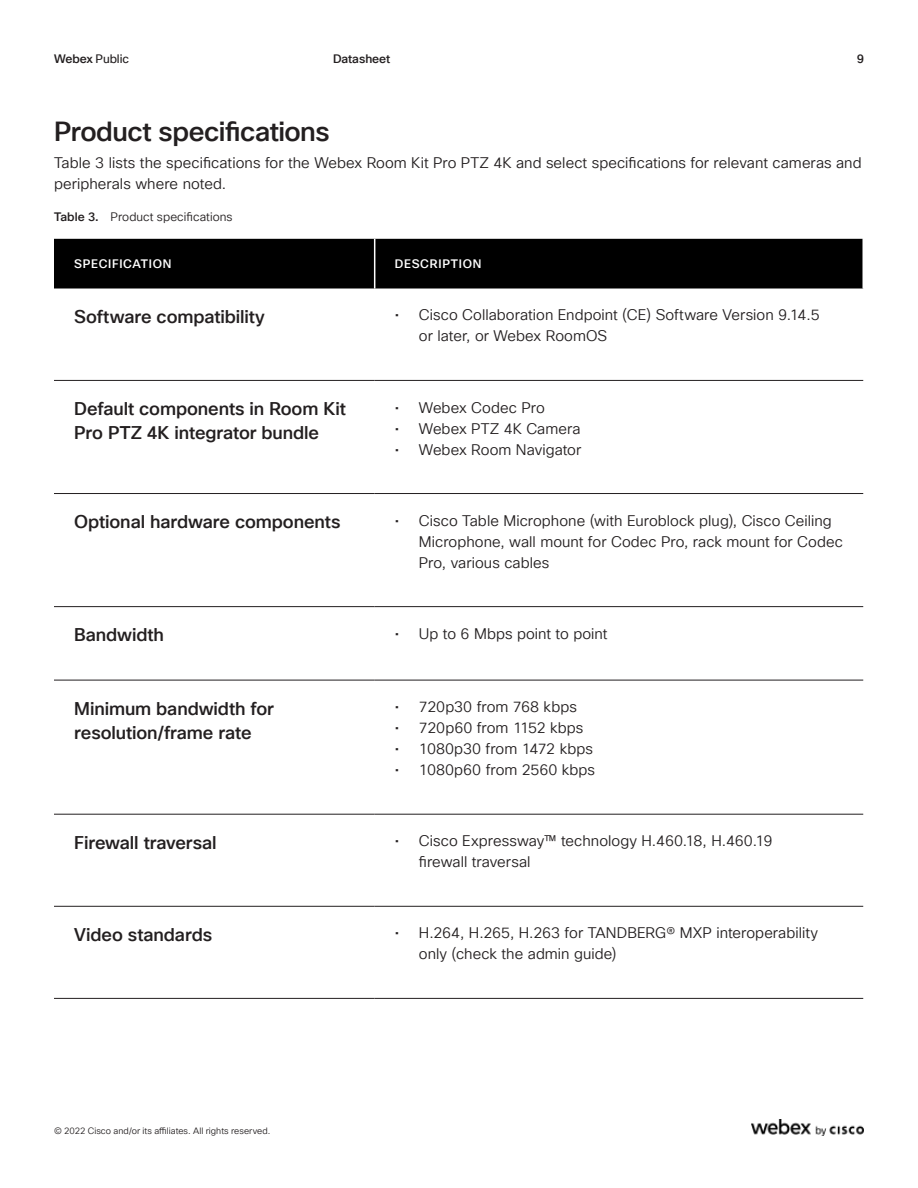
<style>
.page{position:relative;width:918px;height:1188px;background:#fff}
.page>*{position:absolute;margin:0;border:0;box-sizing:border-box;transform-origin:0 0}
.t1{font:500 27px "Cisco Sans TT";letter-spacing:-.02em;color:#231f20}
.t2{font:500 18px/24px "Cisco Sans TT";letter-spacing:-.005em;color:#231f20}
.t3{font:15px/21px "Cisco Sans TT Light";letter-spacing:.005em;color:#231f20}
.t4{font:12px "Cisco Sans TT Light";letter-spacing:.005em;color:#231f20}
.t5{font:500 12px "Cisco Sans TT";letter-spacing:.06em;color:#fff}
.t6{font:12px "Cisco Sans TT";letter-spacing:-.01em;color:#231f20}
.t7{font:500 12px "Cisco Sans TT";letter-spacing:-.005em;color:#231f20}
.t8{font:9px "Cisco Sans TT Light";letter-spacing:.005em;color:#231f20}
.s1{font-weight:500}
.s2{font-family:"Cisco Sans TT";font-weight:500}
</style>
<div class="page">
<div style="left:54px;top:238px;width:809px;height:51px;background:#000"></div>
<hr style="left:374px;top:239px;width:1px;height:50px;background:#fff">
<hr style="left:54px;top:380px;width:321px;height:1px;background:#231f20">
<hr style="left:375px;top:380px;width:488px;height:1px;background:#231f20">
<hr style="left:54px;top:493px;width:321px;height:1px;background:#231f20">
<hr style="left:375px;top:493px;width:488px;height:1px;background:#231f20">
<hr style="left:54px;top:606px;width:321px;height:1px;background:#231f20">
<hr style="left:375px;top:606px;width:488px;height:1px;background:#231f20">
<hr style="left:54px;top:680px;width:321px;height:1px;background:#231f20">
<hr style="left:375px;top:680px;width:488px;height:1px;background:#231f20">
<hr style="left:54px;top:814px;width:321px;height:1px;background:#231f20">
<hr style="left:375px;top:814px;width:488px;height:1px;background:#231f20">
<hr style="left:54px;top:906px;width:321px;height:1px;background:#231f20">
<hr style="left:375px;top:906px;width:488px;height:1px;background:#231f20">
<hr style="left:54px;top:998px;width:321px;height:1px;background:#231f20">
<hr style="left:375px;top:998px;width:488px;height:1px;background:#231f20">
<img style="left:752px;top:1119px;width:112px;height:16px">
<p class="t6" style="left:54px;top:55px;width:77px"><span class="s1">Webex</span> Public</p>
<p class="t7" style="left:333px;top:54px;width:59px">Datasheet</p>
<p class="t7" style="left:857px;top:54px;width:9px">9</p>
<h1 class="t1" style="left:54px;top:114px;width:277px">Product specifications</h1>
<p class="t3" style="left:54px;top:153px;width:809px">Table 3 lists the specifications for the Webex Room Kit Pro PTZ 4K and select specifications for relevant cameras and peripherals where noted.</p>
<p class="t4" style="left:54px;top:209px;width:180px"><span class="s2">Table 3.</span> Product specifications</p>
<p class="t5" style="left:74px;top:259px;width:99px">SPECIFICATION</p>
<p class="t5" style="left:395px;top:259px;width:88px">DESCRIPTION</p>
<p class="t2" style="left:74px;top:305px;width:192px">Software compatibility</p>
<p class="t3" style="left:419px;top:306px;width:402px;text-indent:-24px">• Cisco Collaboration Endpoint (CE) Software Version 9.14.5 or later, or Webex RoomOS</p>
<p class="t2" style="left:74px;top:397px;width:273px">Default components in Room Kit<br>Pro PTZ 4K integrator bundle</p>
<p class="t3" style="left:395px;top:398px;width:151px">• Webex Codec Pro</p>
<p class="t3" style="left:395px;top:419px;width:187px">• Webex PTZ 4K Camera</p>
<p class="t3" style="left:395px;top:440px;width:188px">• Webex Room Navigator</p>
<p class="t2" style="left:74px;top:510px;width:268px">Optional hardware components</p>
<p class="t3" style="left:419px;top:511px;width:426px;text-indent:-24px">• Cisco Table Microphone (with Euroblock plug), Cisco Ceiling<br>Microphone, wall mount for Codec Pro, rack mount for Codec<br>Pro, various cables</p>
<p class="t2" style="left:74px;top:624px;width:91px">Bandwidth</p>
<p class="t3" style="left:395px;top:624px;width:214px">• Up to 6 Mbps point to point</p>
<p class="t2" style="left:74px;top:697px;width:201px">Minimum bandwidth for resolution/frame rate</p>
<p class="t3" style="left:395px;top:698px;width:183px">• 720p30 from 768 kbps</p>
<p class="t3" style="left:395px;top:719px;width:190px">• 720p60 from 1152 kbps</p>
<p class="t3" style="left:395px;top:740px;width:200px">• 1080p30 from 1472 kbps</p>
<p class="t3" style="left:395px;top:761px;width:202px">• 1080p60 from 2560 kbps</p>
<p class="t2" style="left:74px;top:831px;width:144px">Firewall traversal</p>
<p class="t3" style="left:419px;top:832px;width:355px;text-indent:-24px">• Cisco Expressway™ technology H.460.18, H.460.19 firewall traversal</p>
<p class="t2" style="left:74px;top:923px;width:139px">Video standards</p>
<p class="t3" style="left:419px;top:924px;width:401px;text-indent:-24px">• H.264, H.265, H.263 for TANDBERG® MXP interoperability only (check the admin guide)</p>
<p class="t8" style="left:54px;top:1125px;width:218px">© 2022 Cisco and/or its affiliates. All rights reserved.</p>
</div>
